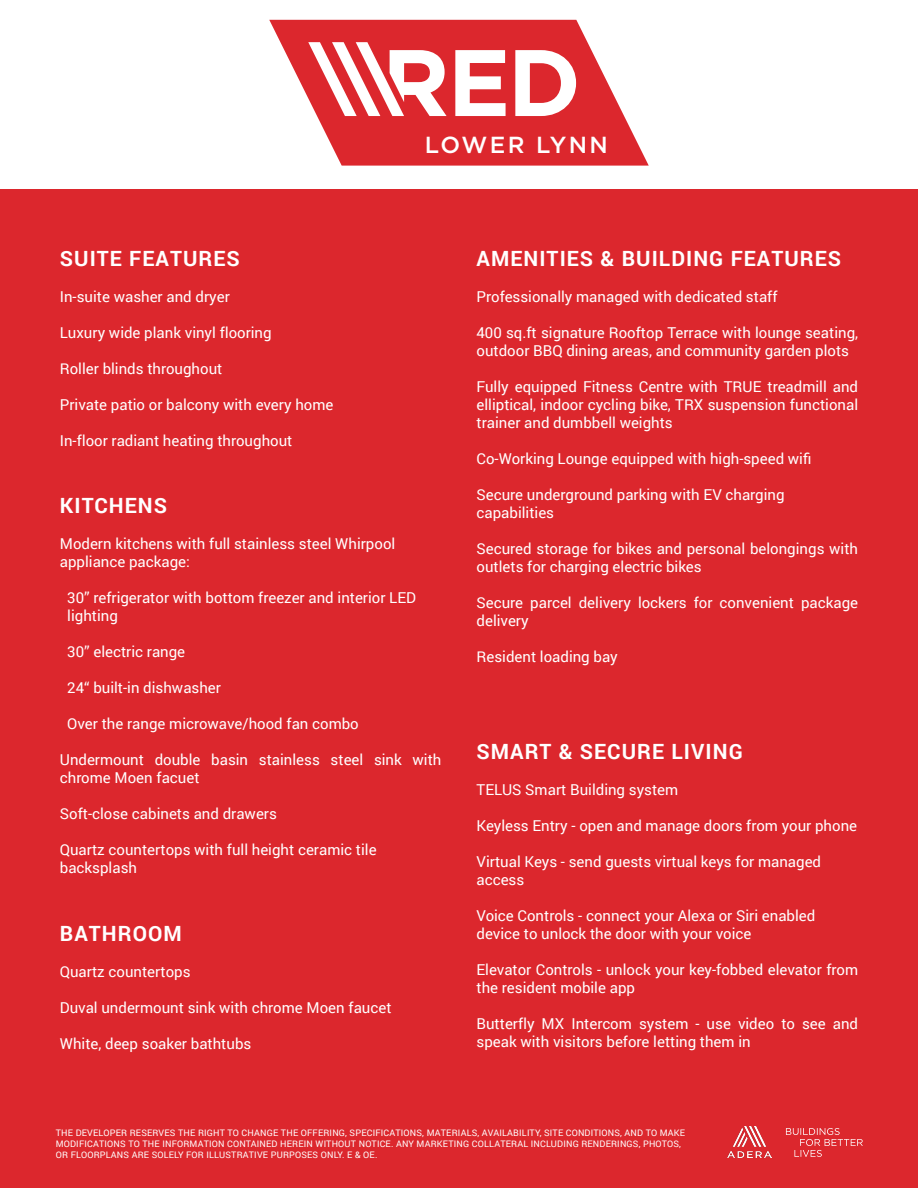
<style>
.page{position:relative;width:918px;height:1188px;background:#fff}
.page>*{position:absolute;margin:0;border:0;box-sizing:border-box;transform-origin:0 0}
.t1{font:500 23.25px "Gotham";letter-spacing:.1em;color:#fff}
.t2{font:700 21px "Roboto";letter-spacing:.05em;color:#fff}
.t3{font:15px/18px "Roboto";color:#fff}
.t4{font:9px/10.8px "Roboto";letter-spacing:.02em;color:#fff}
</style>
<div class="page">
<div style="left:0;top:189px;width:918px;height:999px;background:#dc272d"></div>
<svg style="left:269px;top:20px;width:380px;height:146px;fill:#dc272d"></svg>
<svg style="left:308px;top:42px;width:268px;height:74px"></svg>
<img style="left:727px;top:1127px;width:44px;height:31px">
<svg style="left:786px;top:1128px;width:77px;height:29px"></svg>
<p class="t1" style="left:425px;top:129px;width:185px">LOWER LYNN</p>
<p class="t2" style="left:60px;top:244px;width:182px">SUITE FEATURES</p>
<p class="t3" style="left:60px;top:287px;width:171px">In-suite washer and dryer</p>
<p class="t3" style="left:60px;top:323px;width:213px">Luxury wide plank vinyl flooring</p>
<p class="t3" style="left:60px;top:359px;width:164px">Roller blinds throughout</p>
<p class="t3" style="left:60px;top:395px;width:275px">Private patio or balcony with every home</p>
<p class="t3" style="left:60px;top:431px;width:234px">In-floor radiant heating throughout</p>
<p class="t2" style="left:60px;top:491px;width:109px">KITCHENS</p>
<p class="t3" style="left:60px;top:534px;width:337px">Modern kitchens with full stainless steel Whirpool</p>
<p class="t3" style="left:60px;top:552px;width:132px">appliance package:</p>
<p class="t3" style="left:67px;top:588px;width:350px">30” refrigerator with bottom freezer and interior LED</p>
<p class="t3" style="left:67px;top:606px;width:52px">lighting</p>
<p class="t3" style="left:67px;top:642px;width:119px">30” electric range</p>
<p class="t3" style="left:67px;top:678px;width:155px">24“ built-in dishwasher</p>
<p class="t3" style="left:67px;top:714px;width:293px">Over the range microwave/hood fan combo</p>
<p class="t3" style="left:60px;top:750px;width:383px">Undermount double basin stainless steel sink with chrome Moen facuet</p>
<p class="t3" style="left:60px;top:804px;width:219px">Soft-close cabinets and drawers</p>
<p class="t3" style="left:60px;top:840px;width:318px">Quartz countertops with full height ceramic tile</p>
<p class="t3" style="left:60px;top:858px;width:79px">backsplash</p>
<p class="t2" style="left:60px;top:918px;width:124px">BATHROOM</p>
<p class="t3" style="left:60px;top:962px;width:132px">Quartz countertops</p>
<p class="t3" style="left:60px;top:998px;width:333px">Duval undermount sink with chrome Moen faucet</p>
<p class="t3" style="left:60px;top:1034px;width:193px">White, deep soaker bathtubs</p>
<p class="t2" style="left:477px;top:244px;width:366px">AMENITIES &amp; BUILDING FEATURES</p>
<p class="t3" style="left:477px;top:287px;width:303px">Professionally managed with dedicated staff</p>
<p class="t3" style="left:477px;top:323px;width:383px">400 sq.ft signature Rooftop Terrace with lounge seating, outdoor BBQ dining areas, and community garden plots</p>
<p class="t3" style="left:477px;top:377px;width:383px;text-align:justify">Fully equipped Fitness Centre with TRUE treadmill and elliptical, indoor cycling bike, TRX suspension functional trainer and dumbbell weights</p>
<p class="t3" style="left:477px;top:449px;width:336px">Co-Working Lounge equipped with high-speed wifi</p>
<p class="t3" style="left:477px;top:485px;width:310px">Secure underground parking with EV charging</p>
<p class="t3" style="left:477px;top:503px;width:79px">capabilities</p>
<p class="t3" style="left:477px;top:539px;width:383px">Secured storage for bikes and personal belongings with outlets for charging electric bikes</p>
<p class="t3" style="left:477px;top:593px;width:383px">Secure parcel delivery lockers for convenient package delivery</p>
<p class="t3" style="left:477px;top:647px;width:143px">Resident loading bay</p>
<p class="t2" style="left:477px;top:737px;width:268px">SMART &amp; SECURE LIVING</p>
<p class="t3" style="left:477px;top:780px;width:203px">TELUS Smart Building system</p>
<p class="t3" style="left:477px;top:816px;width:382px">Keyless Entry - open and manage doors from your phone</p>
<p class="t3" style="left:477px;top:852px;width:346px">Virtual Keys - send guests virtual keys for managed</p>
<p class="t3" style="left:477px;top:870px;width:49px">access</p>
<p class="t3" style="left:477px;top:906px;width:340px">Voice Controls - connect your Alexa or Siri enabled</p>
<p class="t3" style="left:477px;top:924px;width:276px">device to unlock the door with your voice</p>
<p class="t3" style="left:477px;top:960px;width:383px">Elevator Controls - unlock your key-fobbed elevator from the resident mobile app</p>
<p class="t3" style="left:477px;top:1014px;width:383px">Butterfly MX Intercom system - use video to see and speak with visitors before letting them in</p>
<p class="t4" style="left:56px;top:1127px;width:631px">THE DEVELOPER RESERVES THE RIGHT TO CHANGE THE OFFERING, SPECIFICATIONS, MATERIALS, AVAILABILITY, SITE CONDITIONS, AND TO MAKE<br>MODIFICATIONS TO THE INFORMATION CONTAINED HEREIN WITHOUT NOTICE. ANY MARKETING COLLATERAL INCLUDING RENDERINGS, PHOTOS,<br>OR FLOORPLANS ARE SOLELY FOR ILLUSTRATIVE PURPOSES ONLY. E &amp; OE.</p>
</div>
